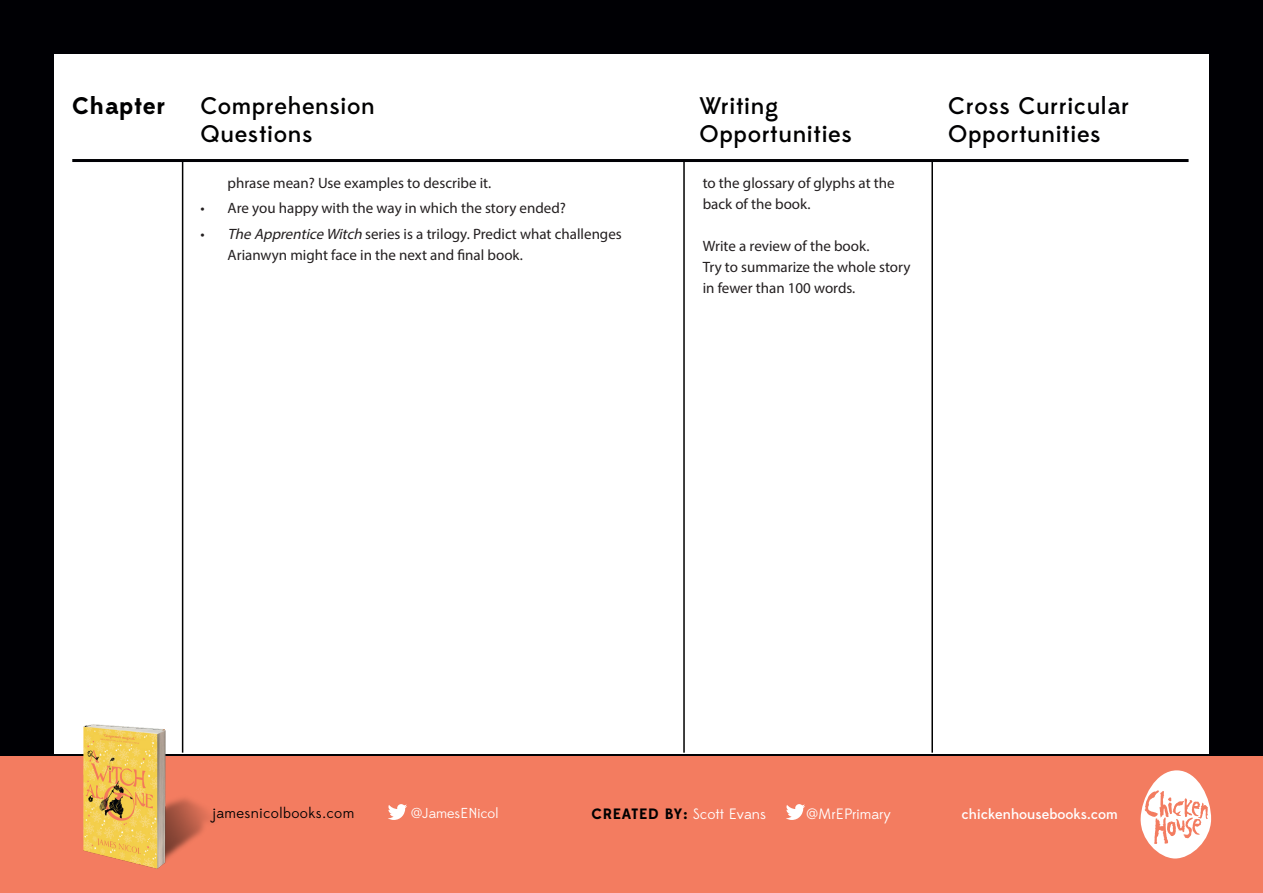
<style>
.page{position:relative;width:1263px;height:893px;background:#000004}
.page>*{position:absolute;margin:0;border:0;box-sizing:border-box;transform-origin:0 0}
.t1{font:500 24px "Edmondsans";letter-spacing:.025em;color:#000001}
.t2{font:500 24px "Edmondsans";letter-spacing:.025em;color:#000002}
.t3{font:700 24px "Edmondsans";letter-spacing:.025em;color:#000001}
.t4{font:15px/21px "Myriad Pro";color:#231f20}
.t5{font:700 15px "Edmondsans";letter-spacing:.05em;color:#000001}
.t6{font:15px "Edmondsans";letter-spacing:.025em;color:#000001}
.t7{font:15px "Edmondsans";color:#fff}
.t8{font:500 14.4px "Edmondsans";color:#fff}
.t9{font:14.4px "Edmondsans";color:#fff}
.s1{font-style:italic}
.s2{font-weight:400;color:#fff}
</style>
<div class="page">
<div style="left:54px;top:54px;width:1155px;height:700px;background:#fff"></div>
<div style="left:0;top:757px;width:1263px;height:136px;background:#f37c60"></div>
<svg style="left:1140px;top:770px;width:71px;height:89px"></svg>
<svg style="left:388px;top:804px;width:19px;height:16px"></svg>
<hr style="left:72px;top:159px;width:1116px;height:3px;background:#000004">
<hr style="left:182px;top:162px;width:1px;height:591px;background:#000">
<hr style="left:683px;top:162px;width:2px;height:591px;background:#000">
<hr style="left:931px;top:162px;width:2px;height:591px;background:#000">
<svg style="left:786px;top:804px;width:19px;height:16px"></svg>
<img style="left:81px;top:722px;width:151px;height:147px">
<p class="t3" style="left:72px;top:91px;width:95px">Chapter</p>
<p class="t1" style="left:699px;top:91px;width:80px">Writing</p>
<p class="t1" style="left:699px;top:120px;width:154px">Opportunities</p>
<p class="t1" style="left:201px;top:91px;width:176px">Comprehension</p>
<p class="t1" style="left:201px;top:120px;width:114px">Questions</p>
<p class="t4" style="left:228px;top:172px;width:265px">phrase mean? Use examples to describe it.</p>
<p class="t4" style="left:201px;top:198px;width:367px">• Are you happy with the way in which the story ended?</p>
<p class="t4" style="left:228px;top:223px;width:396px;text-indent:-27px">• <span class="s1">The Apprentice Witch</span> series is a trilogy. Predict what challenges<br>Arianwyn might face in the next and final book.</p>
<p class="t4" style="left:703px;top:172px;width:193px">to the glossary of glyphs at the back of the book.</p>
<p class="t4" style="left:703px;top:235px;width:168px">Write a review of the book.</p>
<p class="t4" style="left:703px;top:256px;width:209px">Try to summarize the whole story in fewer than 100 words.</p>
<p class="t2" style="left:948px;top:91px;width:182px">Cross Curricular</p>
<p class="t2" style="left:948px;top:120px;width:154px">Opportunities</p>
<p class="t6" style="left:212px;top:804px;width:144px">jamesnicolbooks.com</p>
<p class="t9" style="left:411px;top:805px;width:89px">@JamesENicol</p>
<p class="t5" style="left:591px;top:805px;width:176px">CREATED BY: <span class="s2">Scott Evans</span></p>
<p class="t7" style="left:807px;top:806px;width:86px">@MrEPrimary</p>
<p class="t8" style="left:961px;top:805px;width:158px">chickenhousebooks.com</p>
</div>
